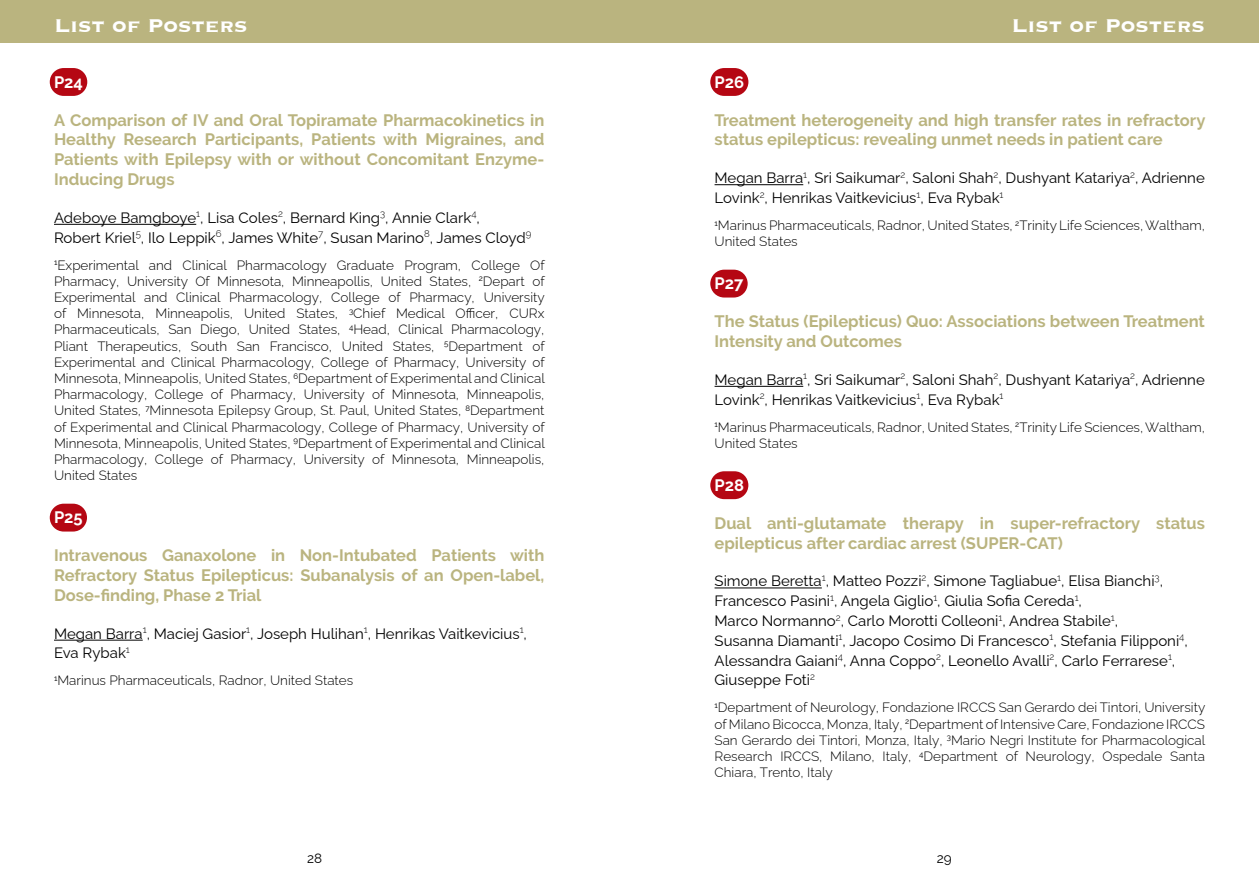
<style>
.page{position:relative;width:1259px;height:893px;background:#fff}
.page>*{position:absolute;margin:0;border:0;box-sizing:border-box;transform-origin:0 0}
.t1{font:700 24px "Copperplate";color:#fff}
.t2{font:700 16.5px/19.8px "Raleway";color:#bab47f}
.t3{font:700 16.5px "Raleway";color:#fff}
.t4{font:15px/19.8px "Raleway";color:#000}
.t5{font:100 13.5px/16.2px "Raleway";color:#000;text-align:justify}
.t6{font:13.5px "Raleway";color:#000}
</style>
<div class="page">
<div style="left:0;top:0;width:1259px;height:43px;background:#bab47f"></div>
<div style="left:50px;top:68px;width:37px;height:28px;background:#b50713;border-radius:14px"></div>
<hr style="left:54px;top:224px;width:142px;height:1px;background:#000">
<div style="left:50px;top:504px;width:37px;height:28px;background:#b50713;border-radius:14px"></div>
<hr style="left:54px;top:640px;width:89px;height:1px;background:#000">
<div style="left:710px;top:68px;width:38px;height:28px;background:#b50713;border-radius:14px"></div>
<hr style="left:714px;top:184px;width:89px;height:1px;background:#000">
<div style="left:710px;top:270px;width:37px;height:28px;background:#b50713;border-radius:14px"></div>
<hr style="left:714px;top:386px;width:89px;height:1px;background:#000">
<div style="left:710px;top:471px;width:38px;height:28px;background:#b50713;border-radius:14px"></div>
<hr style="left:714px;top:588px;width:108px;height:1px;background:#000">
<h1 class="t1" style="left:54px;top:9px;width:195px">List of Posters</h1>
<h1 class="t1" style="left:1011px;top:9px;width:195px">List of Posters</h1>
<p class="t3" style="left:54px;top:73px;width:31px">P24</p>
<p class="t2" style="left:54px;top:110px;width:492px;text-align:justify">A Comparison of IV and Oral Topiramate Pharmacokinetics in Healthy Research Participants, Patients with Migraines, and Patients with Epilepsy with or without Concomitant Enzyme-Inducing Drugs</p>
<p class="t4" style="left:54px;top:206px;width:479px">Adeboye Bamgboye<sup>1</sup>, Lisa Coles<sup>2</sup>, Bernard King<sup>3</sup>, Annie Clark<sup>4</sup>,<br>Robert Kriel<sup>5</sup>, Ilo Leppik<sup>6</sup>, James White<sup>7</sup>, Susan Marino<sup>8</sup>, James Cloyd<sup>9</sup></p>
<p class="t5" style="left:54px;top:255px;width:492px"><sup>1</sup>Experimental and Clinical Pharmacology Graduate Program, College Of Pharmacy, University Of Minnesota, Minneapollis, United States, <sup>2</sup>Depart of Experimental and Clinical Pharmacology, College of Pharmacy, University of Minnesota, Minneapolis, United States, <sup>3</sup>Chief Medical Officer, CURx Pharmaceuticals, San Diego, United States, <sup>4</sup>Head, Clinical Pharmacology, Pliant Therapeutics, South San Francisco, United States, <sup>5</sup>Department of Experimental and Clinical Pharmacology, College of Pharmacy, University of Minnesota, Minneapolis, United States, <sup>6</sup>Department of Experimental and Clinical Pharmacology, College of Pharmacy, University of Minnesota, Minneapolis, United States, <sup>7</sup>Minnesota Epilepsy Group, St. Paul, United States, <sup>8</sup>Department of Experimental and Clinical Pharmacology, College of Pharmacy, University of Minnesota, Minneapolis, United States, <sup>9</sup>Department of Experimental and Clinical Pharmacology, College of Pharmacy, University of Minnesota, Minneapolis, United States</p>
<p class="t3" style="left:54px;top:508px;width:30px">P25</p>
<p class="t2" style="left:54px;top:546px;width:492px;text-align:justify">Intravenous Ganaxolone in Non-Intubated Patients with Refractory Status Epilepticus: Subanalysis of an Open-label, Dose-finding, Phase 2 Trial</p>
<p class="t4" style="left:54px;top:622px;width:474px">Megan Barra<sup>1</sup>, Maciej Gasior<sup>1</sup>, Joseph Hulihan<sup>1</sup>, Henrikas Vaitkevicius<sup>1</sup>,<br>Eva Rybak<sup>1</sup></p>
<p class="t5" style="left:54px;top:671px;width:301px"><sup>1</sup>Marinus Pharmaceuticals, Radnor, United States</p>
<p class="t3" style="left:714px;top:73px;width:31px">P26</p>
<p class="t2" style="left:714px;top:110px;width:492px">Treatment heterogeneity and high transfer rates in refractory status epilepticus: revealing unmet needs in patient care</p>
<p class="t4" style="left:714px;top:166px;width:492px">Megan Barra<sup>1</sup>, Sri Saikumar<sup>2</sup>, Saloni Shah<sup>2</sup>, Dushyant Katariya<sup>2</sup>, Adrienne<br>Lovink<sup>2</sup>, Henrikas Vaitkevicius<sup>1</sup>, Eva Rybak<sup>1</sup></p>
<p class="t5" style="left:714px;top:216px;width:492px"><sup>1</sup>Marinus Pharmaceuticals, Radnor, United States, <sup>2</sup>Trinity Life Sciences, Waltham,<br>United States</p>
<p class="t3" style="left:714px;top:274px;width:30px">P27</p>
<p class="t2" style="left:714px;top:312px;width:492px">The Status (Epilepticus) Quo: Associations between Treatment<br>Intensity and Outcomes</p>
<p class="t4" style="left:714px;top:368px;width:492px">Megan Barra<sup>1</sup>, Sri Saikumar<sup>2</sup>, Saloni Shah<sup>2</sup>, Dushyant Katariya<sup>2</sup>, Adrienne<br>Lovink<sup>2</sup>, Henrikas Vaitkevicius<sup>1</sup>, Eva Rybak<sup>1</sup></p>
<p class="t5" style="left:714px;top:417px;width:492px"><sup>1</sup>Marinus Pharmaceuticals, Radnor, United States, <sup>2</sup>Trinity Life Sciences, Waltham,<br>United States</p>
<p class="t3" style="left:714px;top:476px;width:31px">P28</p>
<p class="t2" style="left:714px;top:513px;width:492px">Dual anti-glutamate therapy in super-refractory status epilepticus after cardiac arrest (SUPER-CAT)</p>
<p class="t4" style="left:714px;top:570px;width:475px">Simone Beretta<sup>1</sup>, Matteo Pozzi<sup>2</sup>, Simone Tagliabue<sup>1</sup>, Elisa Bianchi<sup>3</sup>, Francesco Pasini<sup>1</sup>, Angela Giglio<sup>1</sup>, Giulia Sofia Cereda<sup>1</sup>,<br>Marco Normanno<sup>2</sup>, Carlo Morotti Colleoni<sup>1</sup>, Andrea Stabile<sup>1</sup>,<br>Susanna Diamanti<sup>1</sup>, Jacopo Cosimo Di Francesco<sup>1</sup>, Stefania Filipponi<sup>4</sup>, Alessandra Gaiani<sup>4</sup>, Anna Coppo<sup>2</sup>, Leonello Avalli<sup>2</sup>, Carlo Ferrarese<sup>1</sup>, Giuseppe Foti<sup>2</sup></p>
<p class="t5" style="left:714px;top:698px;width:492px"><sup>1</sup>Department of Neurology, Fondazione IRCCS San Gerardo dei Tintori, University of Milano Bicocca, Monza, Italy, <sup>2</sup>Department of Intensive Care, Fondazione IRCCS San Gerardo dei Tintori, Monza, Italy, <sup>3</sup>Mario Negri Institute for Pharmacological Research IRCCS, Milano, Italy, <sup>4</sup>Department of Neurology, Ospedale Santa Chiara, Trento, Italy</p>
<p class="t6" style="left:307px;top:848px;width:17px">28</p>
<p class="t6" style="left:936px;top:848px;width:16px">29</p>
</div>
